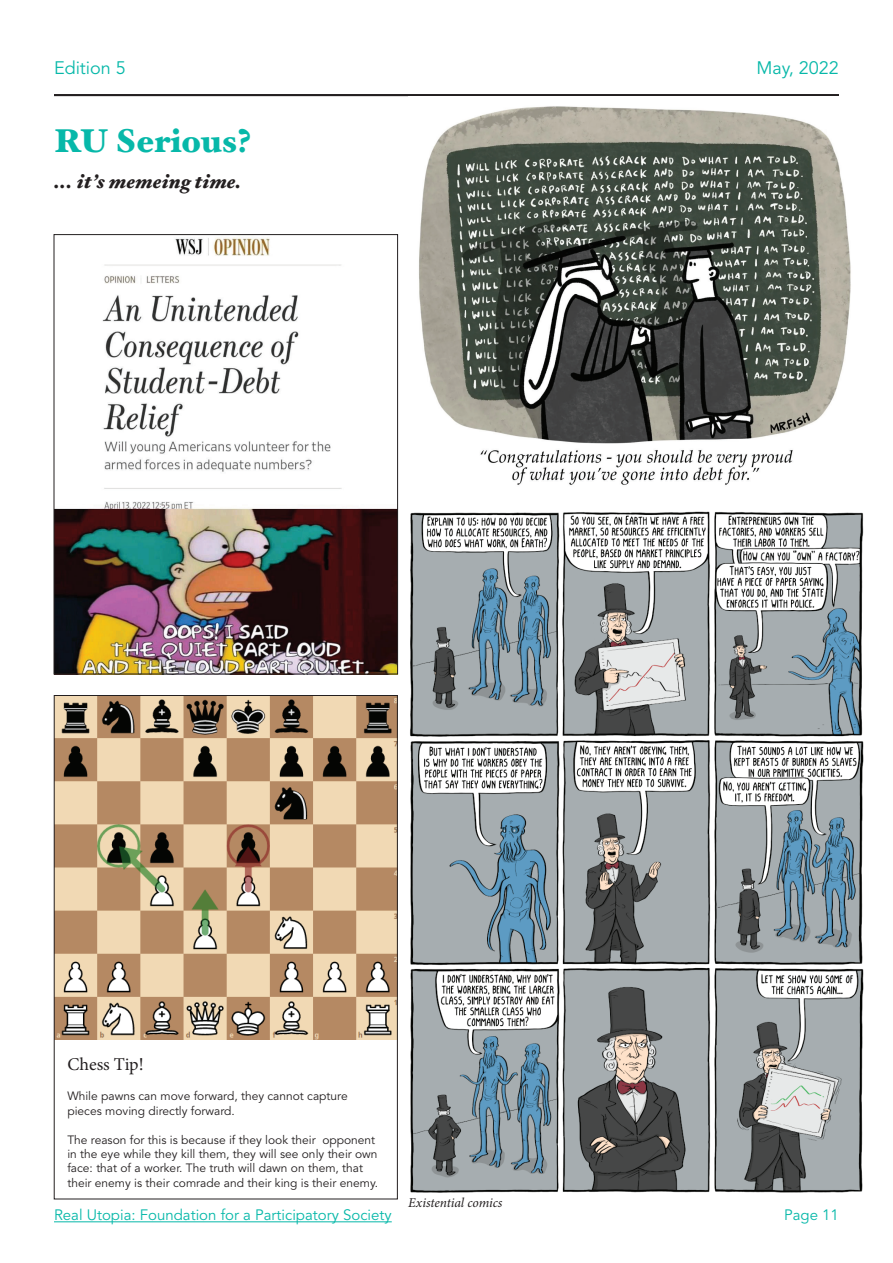
<style>
.page{position:relative;width:893px;height:1263px;background:#fff}
.page>*{position:absolute;margin:0;border:0;box-sizing:border-box;transform-origin:0 0}
.t1{font:900 33px "Hoefler Text";color:#07b8a9}
.t2{font:italic 900 19.5px "Hoefler Text";color:#231f20}
.t3{font:18px "Avenir LT Std";color:#07b8a9}
.t4{font:18px "Minion Pro";letter-spacing:-.005em;color:#231f20}
.t5{font:15px "Avenir LT Std";color:#07b8a9}
.t6{font:italic 13.5px "Minion Pro";letter-spacing:-.005em;color:#231f20}
.t7{font:12px/14.4px "Avenir LT Std";color:#231f20}
</style>
<div class="page">
<hr style="left:54px;top:1221px;width:338px;height:1px;background:#07b8a9">
<hr style="left:54px;top:94px;width:785px;height:2px;background:#231f20">
<img style="left:419px;top:106px;width:432px;height:379px">
<img style="left:410px;top:511px;width:454px;height:682px">
<img style="left:56px;top:697px;width:340px;height:343px">
<img style="left:56px;top:237px;width:340px;height:435px">
<div style="left:54px;top:234px;width:344px;height:440px;border:1px solid #231f20"></div>
<h3 class="t3" style="left:54px;top:57px;width:73px">Edition 5</h3>
<h1 class="t1" style="left:54px;top:121px;width:198px">RU Serious?</h1>
<h2 class="t2" style="left:54px;top:170px;width:189px">... it’s memeing time.</h2>
<h3 class="t3" style="left:756px;top:57px;width:84px">May, 2022</h3>
<h3 class="t4" style="left:67px;top:1052px;width:78px">Chess Tip!</h3>
<p class="t7" style="left:67px;top:1089px;width:282px">While pawns can move forward, they cannot capture pieces moving directly forward.</p>
<p class="t7" style="left:67px;top:1133px;width:312px">The reason for this is because if they look their opponent in the eye while they kill them, they will see only their own face: that of a worker. The truth will dawn on them, that their enemy is their comrade and their king is their enemy.</p>
<p class="t5" style="left:54px;top:1206px;width:339px">Real Utopia: Foundation for a Participatory Society</p>
<p class="t6" style="left:408px;top:1194px;width:96px">Existential comics</p>
<p class="t5" style="left:784px;top:1206px;width:56px">Page 11</p>
</div>
